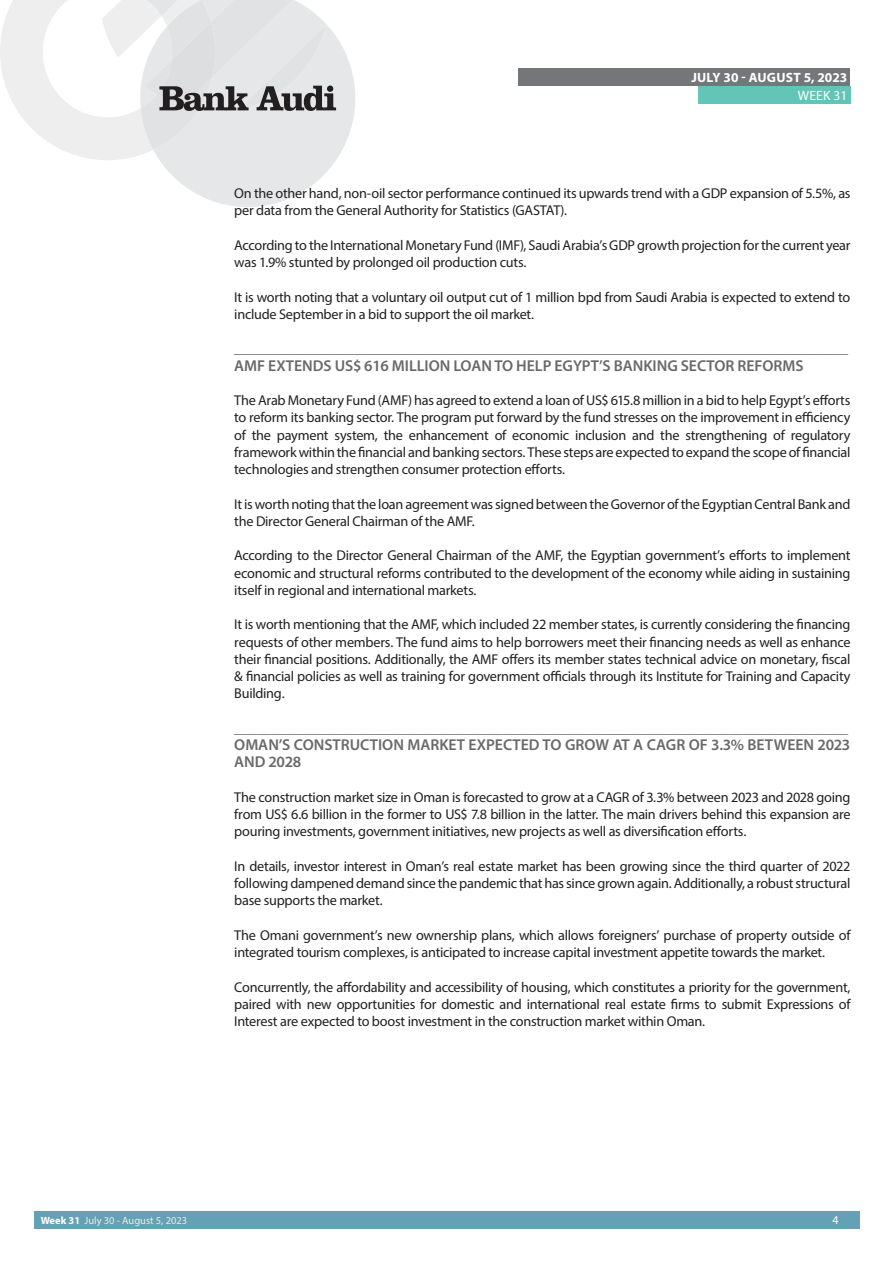
<style>
.page{position:relative;width:893px;height:1263px;background:#fff}
.page>*{position:absolute;margin:0;border:0;box-sizing:border-box;transform-origin:0 0}
.t1{font:600 15.75px/17.2px "Myriad Pro";color:#69696c}
.t2{font:15.6px "Myriad Pro";color:#707276}
.t3{font:14.25px/17.2px "Myriad Pro";letter-spacing:-.02em;color:#231f20;text-align:justify}
.t4{font:700 13.5px "Myriad Pro";letter-spacing:.01em;color:#fff}
.t5{font:13.5px "Myriad Pro";letter-spacing:.02em;color:#fff}
.t6{font:12px "Myriad Pro";color:#fff}
.t7{font:10.5px "Myriad Pro";color:#ecece9}
.s1{font-weight:700;color:#fff}
</style>
<div class="page">
<div style="left:35px;top:1212px;width:825px;height:17px;background:#65a1b4"></div>
<div style="left:519px;top:68px;width:331px;height:17px;background:#757679"></div>
<div style="left:698px;top:86px;width:152px;height:17px;background:#62c5b6"></div>
<svg style="left:0;top:0;width:355px;height:207px"></svg>
<p class="t4" style="left:691px;top:68px;width:158px">JULY 30 - AUGUST 5, 2023</p>
<p class="t5" style="left:798px;top:87px;width:51px">WEEK 31</p>
<p class="t3" style="left:234px;top:184px;width:618px">On the other hand, non-oil sector performance continued its upwards trend with a GDP expansion of 5.5%, as per data from the General Authority for Statistics (GASTAT).</p>
<p class="t3" style="left:234px;top:236px;width:618px">According to the International Monetary Fund (IMF), Saudi Arabia’s GDP growth projection for the current year was 1.9% stunted by prolonged oil production cuts.</p>
<p class="t3" style="left:234px;top:288px;width:618px">It is worth noting that a voluntary oil output cut of 1 million bpd from Saudi Arabia is expected to extend to include September in a bid to support the oil market.</p>
<p class="t2" style="left:234px;top:338px;width:616px">__________________________________________________________________________________</p>
<p class="t1" style="left:234px;top:356px;width:571px">AMF EXTENDS US$ 616 MILLION LOAN TO HELP EGYPT’S BANKING SECTOR REFORMS</p>
<p class="t3" style="left:234px;top:391px;width:618px">The Arab Monetary Fund (AMF) has agreed to extend a loan of US$ 615.8 million in a bid to help Egypt’s efforts to reform its banking sector. The program put forward by the fund stresses on the improvement in efficiency of the payment system, the enhancement of economic inclusion and the strengthening of regulatory framework within the financial and banking sectors. These steps are expected to expand the scope of financial technologies and strengthen consumer protection efforts.</p>
<p class="t3" style="left:234px;top:495px;width:618px">It is worth noting that the loan agreement was signed between the Governor of the Egyptian Central Bank and the Director General Chairman of the AMF.</p>
<p class="t3" style="left:234px;top:547px;width:618px">According to the Director General Chairman of the AMF, the Egyptian government’s efforts to implement economic and structural reforms contributed to the development of the economy while aiding in sustaining itself in regional and international markets.</p>
<p class="t3" style="left:234px;top:616px;width:618px">It is worth mentioning that the AMF, which included 22 member states, is currently considering the financing requests of other members. The fund aims to help borrowers meet their financing needs as well as enhance their financial positions. Additionally, the AMF offers its member states technical advice on monetary, fiscal &amp; financial policies as well as training for government officials through its Institute for Training and Capacity Building.</p>
<p class="t2" style="left:234px;top:718px;width:616px">__________________________________________________________________________________</p>
<p class="t1" style="left:234px;top:736px;width:618px">OMAN’S CONSTRUCTION MARKET EXPECTED TO GROW AT A CAGR OF 3.3% BETWEEN 2023<br>AND 2028</p>
<p class="t3" style="left:234px;top:788px;width:618px">The construction market size in Oman is forecasted to grow at a CAGR of 3.3% between 2023 and 2028 going from US$ 6.6 billion in the former to US$ 7.8 billion in the latter. The main drivers behind this expansion are pouring investments, government initiatives, new projects as well as diversification efforts.</p>
<p class="t3" style="left:234px;top:857px;width:618px">In details, investor interest in Oman’s real estate market has been growing since the third quarter of 2022 following dampened demand since the pandemic that has since grown again. Additionally, a robust structural base supports the market.</p>
<p class="t3" style="left:234px;top:926px;width:618px">The Omani government’s new ownership plans, which allows foreigners’ purchase of property outside of integrated tourism complexes, is anticipated to increase capital investment appetite towards the market.</p>
<p class="t3" style="left:234px;top:978px;width:618px">Concurrently, the affordability and accessibility of housing, which constitutes a priority for the government, paired with new opportunities for domestic and international real estate firms to submit Expressions of Interest are expected to boost investment in the construction market within Oman.</p>
<p class="t7" style="left:41px;top:1214px;width:148px"><span class="s1">Week 31</span> July 30 - August 5, 2023</p>
<p class="t6" style="left:832px;top:1213px;width:8px">4</p>
</div>
